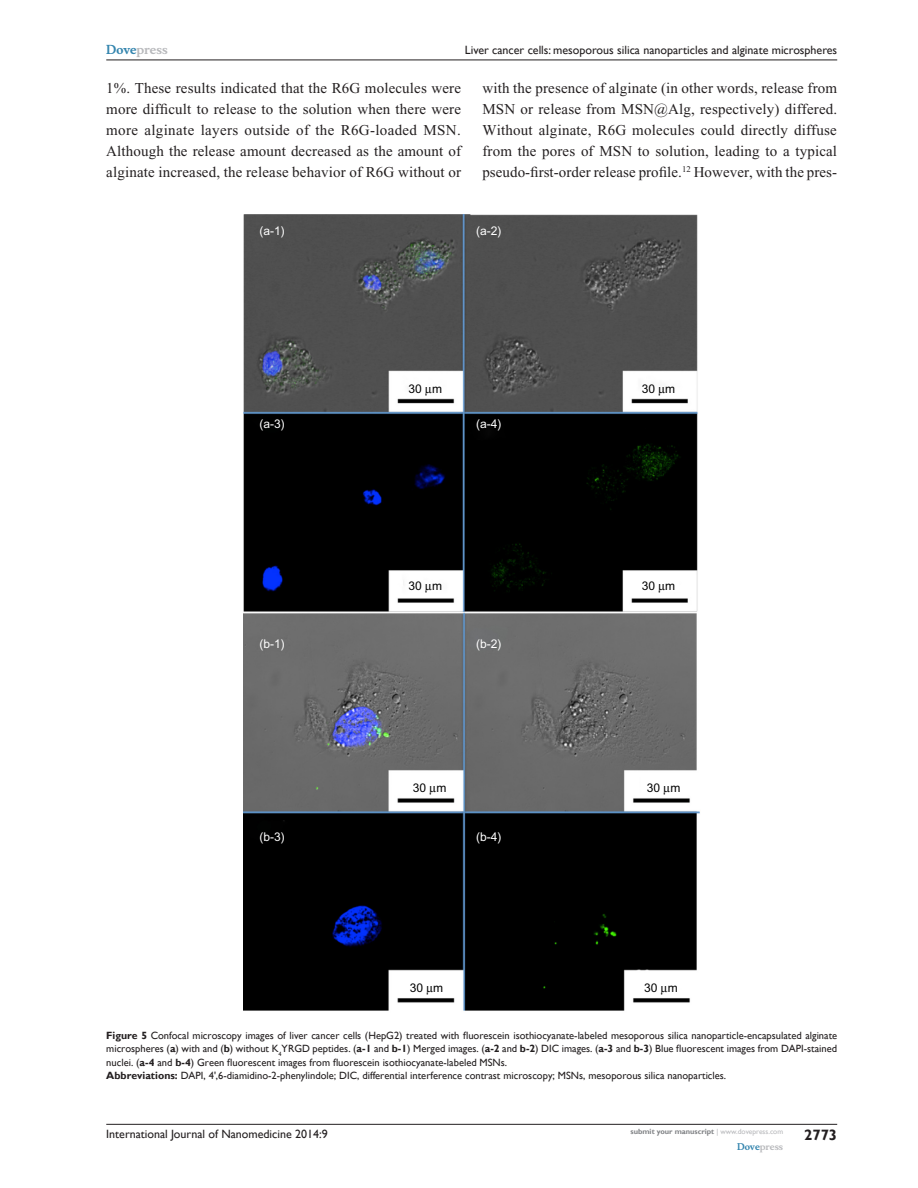
<style>
.page{position:relative;width:918px;height:1188px;background:#fff}
.page>*{position:absolute;margin:0;border:0;box-sizing:border-box;transform-origin:0 0}
.Tx{font:15px/21px "Times New Roman";letter-spacing:.01em;color:#231f20;text-align:justify}
.t1{font:700 15px "Gill Sans";color:#231f20}
.t2{font:12px "Gill Sans";color:#231f20}
.t3{font:12px "Arial";color:#fff}
.t4{font:12px "Arial";color:#000}
.t5{font:700 12px "Musee";color:#b8b9bc}
.FC{font:10.5px/13.5px "Gill Sans";color:#231f20;text-align:justify}
.t6{font:700 9px "Musee";color:#b8b9bc}
.t7{font:700 7.5px "Gill Sans";color:#808285}
.s1{color:#3485ae}
.s2{font-weight:700}
.s3{font-weight:400;color:#b8b9bc}
</style>
<div class="page">
<hr style="left:106px;top:1124px;width:731px;height:1px;background:#231f20">
<hr style="left:106px;top:60px;width:731px;height:1px;background:#231f20">
<img style="left:244px;top:214px;width:456px;height:797px">
<svg style="left:659px;top:584px;width:6px;height:8px"></svg>
<svg style="left:425px;top:387px;width:7px;height:9px"></svg>
<svg style="left:659px;top:387px;width:6px;height:9px"></svg>
<svg style="left:425px;top:584px;width:7px;height:8px"></svg>
<svg style="left:430px;top:786px;width:6px;height:9px"></svg>
<svg style="left:664px;top:786px;width:6px;height:9px"></svg>
<svg style="left:427px;top:986px;width:6px;height:9px"></svg>
<svg style="left:661px;top:986px;width:7px;height:9px"></svg>
<p class="t5" style="left:106px;top:43px;width:63px"><span class="s1">Dove</span>press</p>
<p class="t2" style="left:465px;top:43px;width:374px">Liver cancer cells: mesoporous silica nanoparticles and alginate microspheres</p>
<p class="Tx" style="left:106px;top:77px;width:356px">1%. These results indicated that the R6G molecules were more difficult to release to the solution when there were more alginate layers outside of the R6G-loaded MSN.<br>Although the release amount decreased as the amount of alginate increased, the release behavior of R6G without or</p>
<p class="Tx" style="left:482px;top:77px;width:356px">with the presence of alginate (in other words, release from MSN or release from MSN@Alg, respectively) differed.<br>Without alginate, R6G molecules could directly diffuse from the pores of MSN to solution, leading to a typical pseudo-first-order release profile.<sup>12</sup> However, with the pres-</p>
<p class="t3" style="left:260px;top:224px;width:27px">(a-1)</p>
<p class="t3" style="left:476px;top:224px;width:27px">(a-2)</p>
<p class="t4" style="left:408px;top:382px;width:35px">30 m</p>
<p class="t4" style="left:642px;top:382px;width:35px">30 m</p>
<p class="t3" style="left:260px;top:417px;width:27px">(a-3)</p>
<p class="t3" style="left:476px;top:417px;width:27px">(a-4)</p>
<p class="t4" style="left:408px;top:579px;width:35px">30 m</p>
<p class="t3" style="left:260px;top:637px;width:27px">(b-1)</p>
<p class="t3" style="left:476px;top:637px;width:27px">(b-2)</p>
<p class="t4" style="left:642px;top:579px;width:35px">30 m</p>
<p class="t4" style="left:413px;top:781px;width:35px">30 m</p>
<p class="t4" style="left:647px;top:781px;width:35px">30 m</p>
<p class="t3" style="left:260px;top:829px;width:27px">(b-3)</p>
<p class="t3" style="left:476px;top:829px;width:27px">(b-4)</p>
<p class="t4" style="left:410px;top:981px;width:35px">30 m</p>
<p class="t4" style="left:644px;top:981px;width:35px">30 m</p>
<p class="FC" style="left:106px;top:1029px;width:732px"><span class="s2">Figure 5</span> Confocal microscopy images of liver cancer cells (HepG2) treated with fluorescein isothiocyanate-labeled mesoporous silica nanoparticle-encapsulated alginate microspheres (<span class="s2">a</span>) with and (<span class="s2">b</span>) without K<sub>4</sub>YRG D peptides. (<span class="s2">a-1</span> and <span class="s2">b-1</span>) Merged images. (<span class="s2">a-2</span> and <span class="s2">b-2</span>) DIC images. (<span class="s2">a-3</span> and <span class="s2">b-3</span>) Blue fluorescent images from DAPI-stained nuclei. (<span class="s2">a-4</span> and <span class="s2">b-4</span>) Green fluorescent images from fluorescein isothiocyanate-labeled MSNs.</p>
<p class="FC" style="left:106px;top:1069px;width:621px"><span class="s2">Abbreviations:</span> DAPI, 4',6-diamidino-2-phenylindole; DIC, differential interference contrast microscopy; MSNs, mesoporous silica nanoparticles.</p>
<p class="t2" style="left:106px;top:1127px;width:223px">International Journal of Nanomedicine 2014:9</p>
<p class="t7" style="left:631px;top:1127px;width:154px">submit your manuscript <span class="s3">| www.dovepress.com</span></p>
<p class="t6" style="left:737px;top:1141px;width:48px"><span class="s1">Dove</span>press</p>
<h1 class="t1" style="left:804px;top:1126px;width:35px">2773</h1>
</div>
